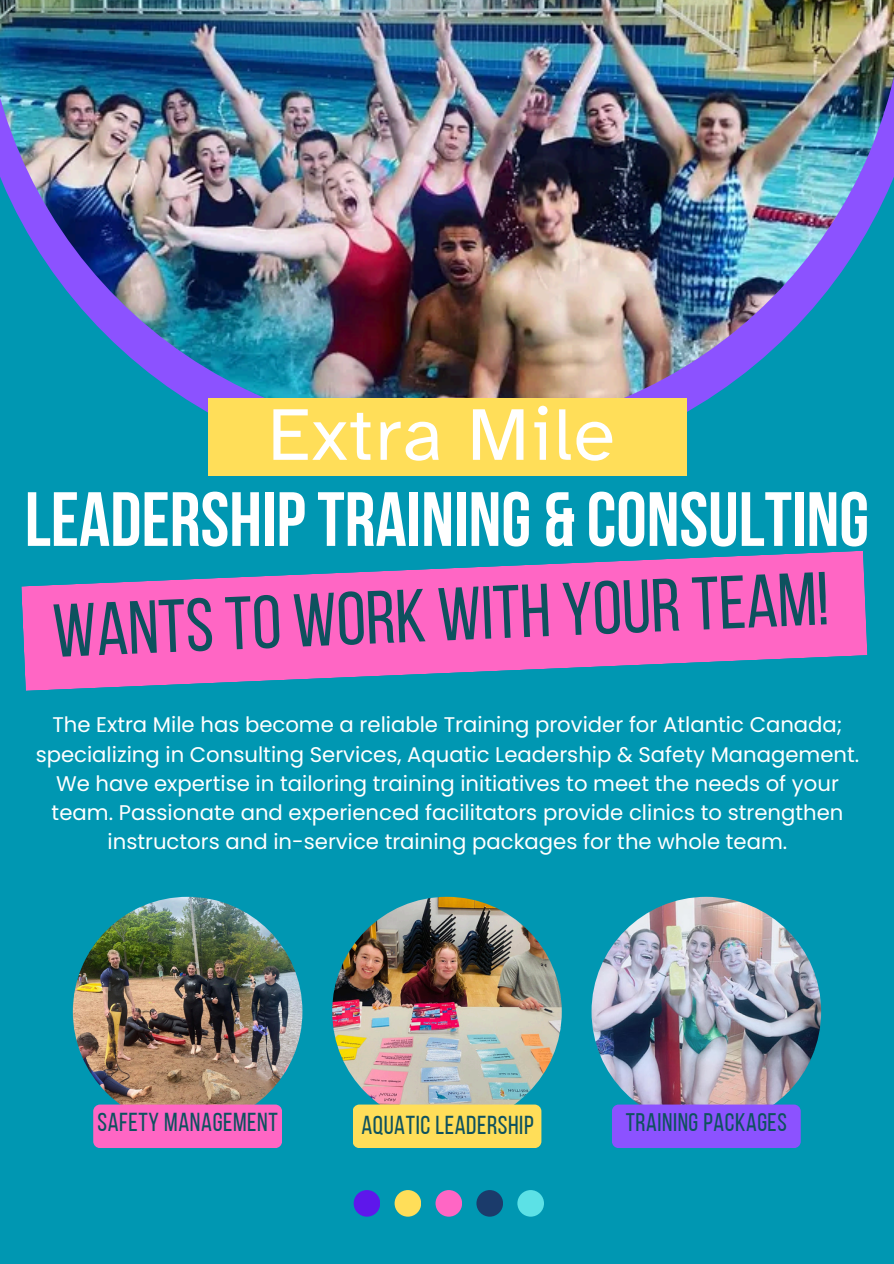
<style>
.page{position:relative;width:894px;height:1264px;background:#fff}
.page>*{position:absolute;margin:0;border:0;box-sizing:border-box;transform-origin:0 0}
.t1{font:700 76.65px "Bebas Neue";color:#fff}
.t2{font:75.6px "Atkinson Hyperlegible";letter-spacing:.025em;color:#fff}
.t3{font:75px "Bebas Neue";color:#0e515e}
.t4{font:25.95px "Bebas Neue";letter-spacing:.025em;color:#0e515e}
.t5{font:25.35px "Bebas Neue";letter-spacing:.025em;color:#0e515e}
.t6{font:21.15px/29.2px "Poppins";color:#fff;text-align:center}
</style>
<div class="page">
<div style="left:0;top:0;width:893px;height:1263px;background:#0097b2"></div>
<img style="left:0;top:0;width:893px;height:434px">
<svg style="left:21px;top:551px;width:846px;height:140px;fill:#ff66c4"></svg>
<div style="left:208px;top:398px;width:478px;height:77px;background:#ffde59"></div>
<img style="left:73px;top:896px;width:229px;height:230px;border-radius:50%">
<img style="left:332px;top:896px;width:229px;height:230px;border-radius:50%">
<div style="left:93px;top:1104px;width:189px;height:44px;background:#ff66c4;border-radius:7px"></div>
<div style="left:352px;top:1104px;width:189px;height:44px;background:#ffde59;border-radius:7px"></div>
<img style="left:591px;top:896px;width:229px;height:230px;border-radius:50%">
<div style="left:611px;top:1104px;width:189px;height:44px;background:#8c52ff;border-radius:7px"></div>
<div style="left:353px;top:1189px;width:27px;height:27px;background:#5e17eb;border-radius:50%"></div>
<div style="left:394px;top:1189px;width:27px;height:27px;background:#ffde59;border-radius:50%"></div>
<div style="left:435px;top:1189px;width:27px;height:27px;background:#ff66c4;border-radius:50%"></div>
<div style="left:476px;top:1189px;width:27px;height:27px;background:#1b3b6b;border-radius:50%"></div>
<div style="left:517px;top:1189px;width:27px;height:27px;background:#5ce1e6;border-radius:50%"></div>
<h4 class="t2" style="left:267px;top:388px;width:348px">Extra Mile</h4>
<h4 class="t1" style="left:25px;top:488px;width:845px">LEADERSHIPTRAINING &amp; CONSULTING</h4>
<p class="t3" style="left:52px;top:597px;width:777px;rotate:-2deg">WANTSTO WORK WITH YOURTEAM!</p>
<p class="t6" style="left:36px;top:710px;width:824px">The Extra Mile has become a reliable Training provider for Atlantic Canada; specializing in Consulting Services, Aquatic Leadership &amp; Safety Management.<br>We have expertise in tailoring training initiatives to meet the needs of your team. Passionate and experienced facilitators provide clinics to strengthen instructors and in-service training packages for the whole team.</p>
<p class="t4" style="left:97px;top:1111px;width:182px">SAFETY MANAGEMENT</p>
<h3 class="t4" style="left:361px;top:1114px;width:174px">AQUATIC LEADERSHIP</h3>
<p class="t5" style="left:625px;top:1112px;width:162px">TRAINING PACKAGES</p>
</div>
